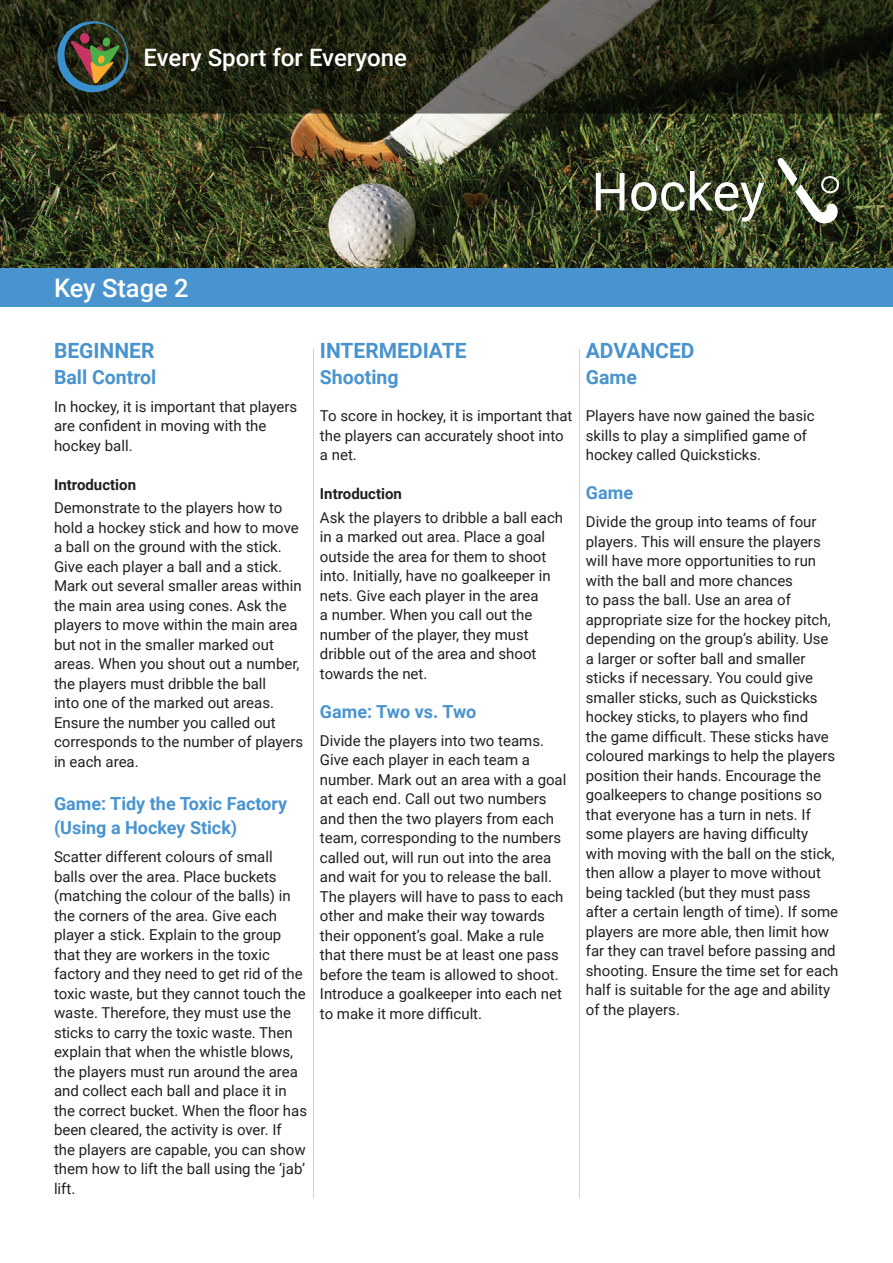
<style>
.page{position:relative;width:893px;height:1263px;background:#fff}
.page>*{position:absolute;margin:0;border:0;box-sizing:border-box;transform-origin:0 0}
.t1{font:52.5px "Roboto";color:#fff}
.t2{font:500 25.5px "Roboto";color:#fff}
.t3{font:500 24px "Roboto";color:#fff}
.t4{font:700 21px "Roboto";color:#4994cf}
.t5{font:700 19.5px "Roboto";color:#4994cf}
.t6{font:700 18px/24px "Roboto";color:#4994cf}
.t7{font:15px/19.5px "Roboto";color:#231f20}
.t8{font:700 15px "Roboto";color:#231f20}
</style>
<div class="page">
<img style="left:0;top:114px;width:893px;height:154px">
<svg style="left:0;top:0;width:893px;height:114px;background:#2a2d1c"></svg>
<svg style="left:56px;top:20px;width:73px;height:73px;background:#424b3e"></svg>
<div style="left:585px;top:160px;width:190px;height:73px;background:#231f20;opacity:.6"></div>
<div style="left:0;top:268px;width:893px;height:39px;background:#4994cf"></div>
<img style="left:776px;top:156px;width:64px;height:70px">
<hr style="left:313px;top:349px;width:1px;height:849px;background:#d1d2d4">
<hr style="left:579px;top:349px;width:1px;height:849px;background:#d1d2d4">
<h3 class="t3" style="left:144px;top:43px;width:265px">Every Sport for Everyone</h3>
<h1 class="t1" style="left:591px;top:162px;width:175px">Hockey</h1>
<h2 class="t2" style="left:54px;top:273px;width:136px">Key Stage 2</h2>
<h3 class="t4" style="left:54px;top:339px;width:102px">BEGINNER</h3>
<h3 class="t5" style="left:54px;top:365px;width:104px">Ball Control</h3>
<p class="t7" style="left:54px;top:397px;width:245px">In hockey, it is important that players are confident in moving with the hockey ball.</p>
<p class="t8" style="left:54px;top:476px;width:84px">Introduction</p>
<p class="t7" style="left:54px;top:498px;width:251px">Demonstrate to the players how to hold a hockey stick and how to move a ball on the ground with the stick.<br>Give each player a ball and a stick.<br>Mark out several smaller areas within the main area using cones. Ask the players to move within the main area but not in the smaller marked out areas. When you shout out a number, the players must dribble the ball<br>into one of the marked out areas.<br>Ensure the number you called out corresponds to the number of players in each area.</p>
<p class="t6" style="left:54px;top:792px;width:235px">Game: Tidy the Toxic Factory (Using a Hockey Stick)</p>
<p class="t7" style="left:54px;top:847px;width:255px">Scatter different colours of small balls over the area. Place buckets (matching the colour of the balls) in the corners of the area. Give each player a stick. Explain to the group that they are workers in the toxic factory and they need to get rid of the toxic waste, but they cannot touch the waste. Therefore, they must use the sticks to carry the toxic waste. Then explain that when the whistle blows, the players must run around the area and collect each ball and place it in the correct bucket. When the floor has been cleared, the activity is over. If<br>the players are capable, you can show them how to lift the ball using the ‘jab’ lift.</p>
<h3 class="t4" style="left:320px;top:339px;width:148px">INTERMEDIATE</h3>
<h3 class="t5" style="left:320px;top:365px;width:80px">Shooting</h3>
<p class="t7" style="left:320px;top:406px;width:254px">To score in hockey, it is important that the players can accurately shoot into a net.</p>
<p class="t8" style="left:320px;top:485px;width:84px">Introduction</p>
<p class="t7" style="left:320px;top:508px;width:245px">Ask the players to dribble a ball each in a marked out area. Place a goal outside the area for them to shoot into. Initially, have no goalkeeper in nets. Give each player in the area<br>a number. When you call out the number of the player, they must dribble out of the area and shoot towards the net.</p>
<p class="t6" style="left:320px;top:700px;width:158px">Game: Two vs. Two</p>
<p class="t7" style="left:320px;top:731px;width:248px">Divide the players into two teams.<br>Give each player in each team a number. Mark out an area with a goal at each end. Call out two numbers and then the two players from each team, corresponding to the numbers called out, will run out into the area and wait for you to release the ball.<br>The players will have to pass to each other and make their way towards their opponent’s goal. Make a rule that there must be at least one pass before the team is allowed to shoot.<br>Introduce a goalkeeper into each net to make it more difficult.</p>
<h3 class="t4" style="left:586px;top:339px;width:110px">ADVANCED</h3>
<h3 class="t5" style="left:586px;top:365px;width:53px">Game</h3>
<p class="t7" style="left:586px;top:406px;width:230px">Players have now gained the basic skills to play a simplified game of hockey called Quicksticks.</p>
<p class="t6" style="left:586px;top:481px;width:49px">Game</p>
<p class="t7" style="left:586px;top:512px;width:254px">Divide the group into teams of four players. This will ensure the players will have more opportunities to run with the ball and more chances<br>to pass the ball. Use an area of appropriate size for the hockey pitch, depending on the group’s ability. Use a larger or softer ball and smaller sticks if necessary. You could give smaller sticks, such as Quicksticks hockey sticks, to players who find<br>the game difficult. These sticks have coloured markings to help the players position their hands. Encourage the goalkeepers to change positions so that everyone has a turn in nets. If some players are having difficulty with moving with the ball on the stick, then allow a player to move without being tackled (but they must pass after a certain length of time). If some players are more able, then limit how far they can travel before passing and shooting. Ensure the time set for each half is suitable for the age and ability of the players.</p>
</div>
